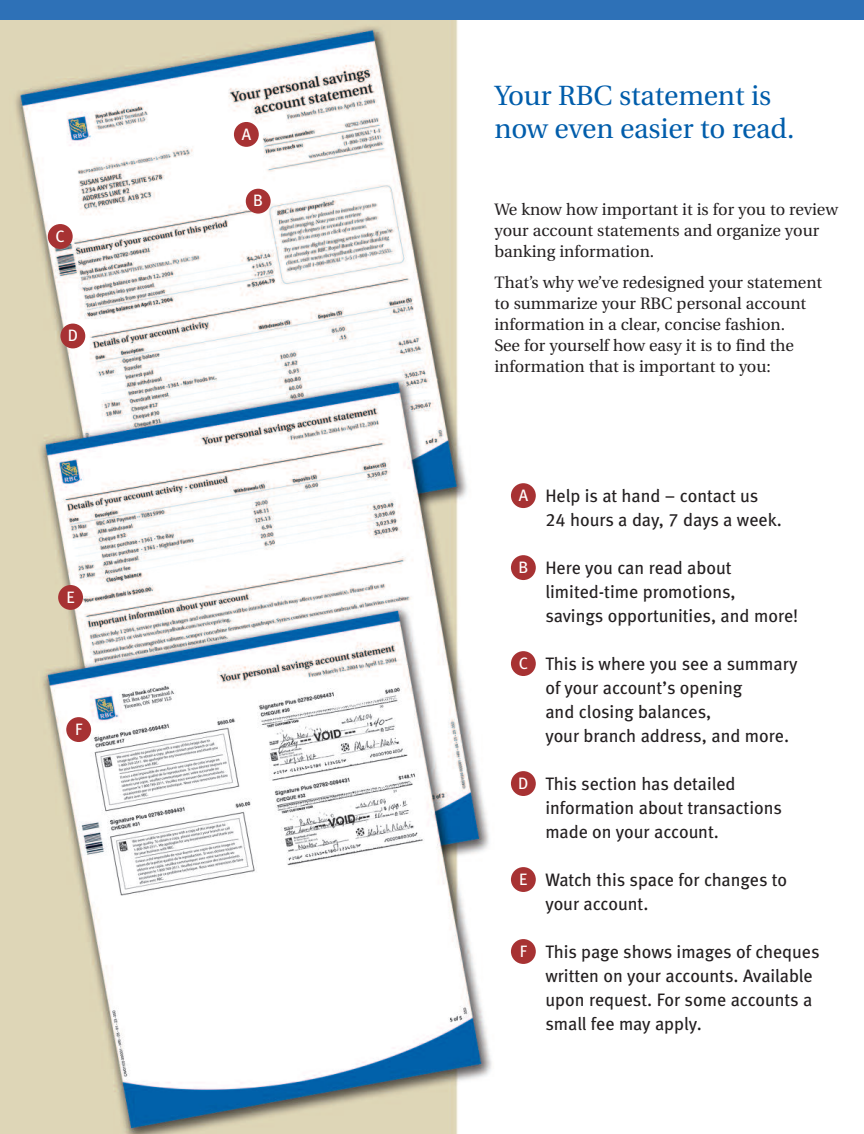
<style>
.page{position:relative;width:864px;height:1134px;background:#fff}
.page>*{position:absolute;margin:0;border:0;box-sizing:border-box;transform-origin:0 0}
.t1{font:27.75px/33.3px "Utopia";letter-spacing:-.005em;color:#015dab}
.t2{font:18px/24px "Meta Book LF";color:#231f20}
.t3{font:16.5px/21px "Utopia";color:#231f20}
.t4{font:16.5px "Meta Book LF";color:#fff}
</style>
<div class="page">
<img style="left:0;top:20px;width:524px;height:1114px">
<div style="left:0;top:0;width:864px;height:20px;background:#2e71b7"></div>
<div style="left:234px;top:122px;width:25px;height:25px;background:#a73233;border-radius:50%"></div>
<div style="left:60px;top:324px;width:25px;height:24px;background:#a73233;border-radius:50%"></div>
<div style="left:58px;top:585px;width:25px;height:25px;background:#a73233;border-radius:50%"></div>
<div style="left:66px;top:717px;width:25px;height:25px;background:#a73233;border-radius:50%"></div>
<div style="left:246px;top:189px;width:25px;height:25px;background:#a73233;border-radius:50%"></div>
<div style="left:48px;top:224px;width:25px;height:25px;background:#a73233;border-radius:50%"></div>
<div style="left:511px;top:939px;width:25px;height:25px;background:#a73233;border-radius:50%"></div>
<div style="left:511px;top:867px;width:25px;height:25px;background:#a73233;border-radius:50%"></div>
<div style="left:511px;top:771px;width:25px;height:25px;background:#a73233;border-radius:50%"></div>
<div style="left:511px;top:651px;width:25px;height:25px;background:#a73233;border-radius:50%"></div>
<div style="left:511px;top:555px;width:25px;height:25px;background:#a73233;border-radius:50%"></div>
<div style="left:511px;top:483px;width:25px;height:25px;background:#a73233;border-radius:50%"></div>
<p class="t4" style="left:56px;top:230px;width:11px">C</p>
<p class="t4" style="left:68px;top:330px;width:12px">D</p>
<p class="t4" style="left:66px;top:591px;width:10px">E</p>
<p class="t4" style="left:75px;top:723px;width:9px">F</p>
<p class="t4" style="left:242px;top:128px;width:11px">A</p>
<p class="t4" style="left:253px;top:195px;width:11px">B</p>
<h1 class="t1" style="left:494px;top:81px;width:302px">Your RBC statement is now even easier to read.</h1>
<p class="t3" style="left:494px;top:200px;width:345px">We know how important it is for you to review your account statements and organize your banking information.</p>
<p class="t3" style="left:494px;top:273px;width:329px">That’s why we’ve redesigned your statement to summarize your RBC personal account information in a clear, concise fashion.<br>See for yourself how easy it is to find the information that is important to you:</p>
<p class="t4" style="left:519px;top:490px;width:11px">A</p>
<p class="t4" style="left:518px;top:561px;width:11px">B</p>
<p class="t4" style="left:519px;top:657px;width:11px">C</p>
<p class="t4" style="left:518px;top:777px;width:12px">D</p>
<p class="t4" style="left:519px;top:873px;width:10px">E</p>
<p class="t4" style="left:520px;top:945px;width:9px">F</p>
<p class="t2" style="left:545px;top:486px;width:238px">Help is at hand – contact us<br>24 hours a day, 7 days a week.</p>
<p class="t2" style="left:545px;top:558px;width:254px">Here you can read about limited-time promotions,<br>savings opportunities, and more!</p>
<p class="t2" style="left:545px;top:654px;width:254px">This is where you see a summary of your account’s opening<br>and closing balances,<br>your branch address, and more.</p>
<p class="t2" style="left:545px;top:774px;width:238px">This section has detailed information about transactions made on your account.</p>
<p class="t2" style="left:545px;top:870px;width:243px">Watch this space for changes to your account.</p>
<p class="t2" style="left:545px;top:942px;width:276px">This page shows images of cheques written on your accounts. Available upon request. For some accounts a small fee may apply.</p>
</div>
